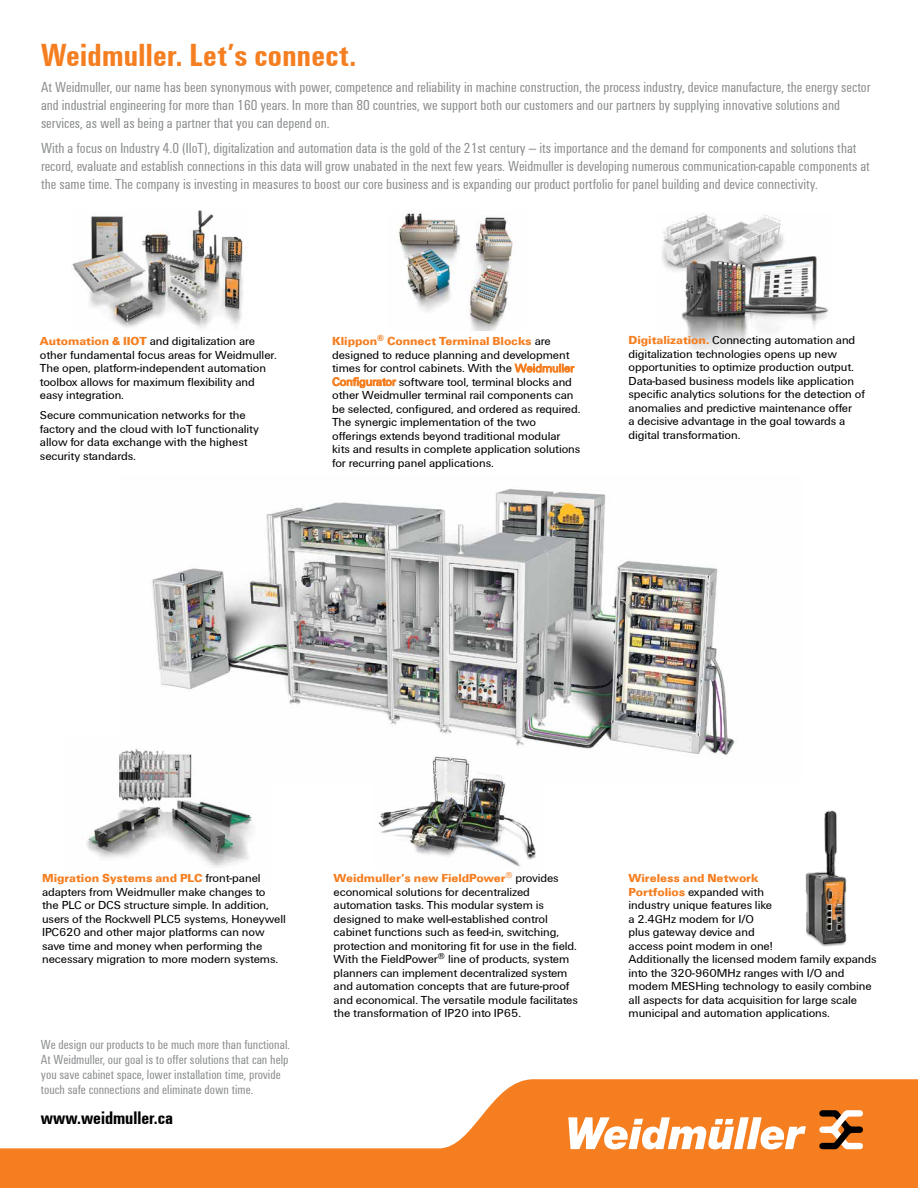
<style>
.page{position:relative;width:918px;height:1188px;background:#fff}
.page>*{position:absolute;margin:0;border:0;box-sizing:border-box;transform-origin:0 0}
.t1{font:700 33px "Weidmueller Condensed";letter-spacing:.01em;color:#f57e20}
.t2{font:700 18.75px "Weidmueller Condensed";color:#000}
.t3{font:15px/18px "Weidmueller Condensed";color:#8a8c8e}
.t4{font:13.5px/15px "Weidmueller Condensed";color:#8a8c8e}
.t5{font:12px/13.5px "Weidmueller";letter-spacing:-.005em;color:#000}
.s1{font-weight:700;color:#f57e20}
.s2{color:#f57e20}
</style>
<div class="page">
<svg style="left:0;top:1079px;width:918px;height:109px"></svg>
<svg style="left:568px;top:1117px;width:238px;height:33px"></svg>
<svg style="left:819px;top:1110px;width:44px;height:39px"></svg>
<img style="left:151px;top:489px;width:584px;height:267px">
<img style="left:374px;top:751px;width:171px;height:116px">
<img style="left:72px;top:210px;width:175px;height:118px">
<img style="left:86px;top:737px;width:186px;height:131px">
<svg style="left:515px;top:364px;width:59px;height:9px"></svg>
<svg style="left:332px;top:377px;width:64px;height:11px"></svg>
<img style="left:398px;top:213px;width:115px;height:118px">
<img style="left:662px;top:213px;width:166px;height:136px">
<img style="left:805px;top:810px;width:42px;height:137px">
<h1 class="t1" style="left:41px;top:31px;width:317px">Weidmuller. Let’s connect.</h1>
<p class="t3" style="left:41px;top:78px;width:831px">At Weidmuller, our name has been synonymous with power, competence and reliability in machine construction, the process industry, device manufacture, the energy sector and industrial engineering for more than 160 years. In more than 80 countries, we support both our customers and our partners by supplying innovative solutions and services, as well as being a partner that you can depend on.</p>
<p class="t3" style="left:41px;top:139px;width:831px">With a focus on Industry 4.0 (IIoT), digitalization and automation data is the gold of the 21st century — its importance and the demand for components and solutions that record, evaluate and establish connections in this data will grow unabated in the next few years. Weidmuller is developing numerous communication-capable components at the same time. The company is investing in measures to boost our core business and is expanding our product portfolio for panel building and device connectivity.</p>
<p class="t5" style="left:40px;top:334px;width:238px"><span class="s1">Automation &amp; IIOT</span> and digitalization are other fundamental focus areas for Weidmuller.<br>The open, platform-independent automation toolbox allows for maximum flexibility and easy integration.</p>
<p class="t5" style="left:40px;top:408px;width:220px">Secure communication networks for the factory and the cloud with IoT functionality allow for data exchange with the highest security standards.</p>
<p class="t5" style="left:332px;top:334px;width:250px"><span class="s1">Klippon</span><sup>®</sup> <span class="s1">Connect Terminal Blocks</span> are designed to reduce planning and development times for control cabinets. With the <span class="s2">Weidmuller Configurator</span> software tool, terminal blocks and other Weidmuller terminal rail components can be selected, configured, and ordered as required.<br>The synergic implementation of the two offerings extends beyond traditional modular kits and results in complete application solutions for recurring panel applications.</p>
<p class="t5" style="left:629px;top:333px;width:238px"><span class="s1">Digitalization.</span> Connecting automation and digitalization technologies opens up new opportunities to optimize production output.<br>Data-based business models like application specific analytics solutions for the detection of anomalies and predictive maintenance offer<br>a decisive advantage in the goal towards a digital transformation.</p>
<p class="t5" style="left:334px;top:871px;width:246px"><span class="s1">Weidmuller’s new FieldPower</span><sup>®</sup> provides economical solutions for decentralized automation tasks. This modular system is designed to make well-established control cabinet functions such as feed-in, switching, protection and monitoring fit for use in the field.<br>With the FieldPower<sup>®</sup> line of products, system planners can implement decentralized system and automation concepts that are future-proof and economical. The versatile module facilitates the transformation of IP20 into IP65.</p>
<p class="t5" style="left:42px;top:871px;width:245px"><span class="s1">Migration Systems and PLC</span> front-panel adapters from Weidmuller make changes to<br>the PLC or DCS structure simple. In addition, users of the Rockwell PLC5 systems, Honeywell IPC620 and other major platforms can now save time and money when performing the necessary migration to more modern systems.</p>
<p class="t5" style="left:629px;top:871px;width:249px"><span class="s1">Wireless and Network<br>Portfolios</span> expanded with<br>industry unique features like<br>a 2.4GHz modem for I/O<br>plus gateway device and<br>access point modem in one!<br>Additionally the licensed modem family expands into the 320-960MHz ranges with I/O and modem MESHing technology to easily combine all aspects for data acquisition for large scale municipal and automation applications.</p>
<p class="t4" style="left:41px;top:1037px;width:250px">We design our products to be much more than functional.<br>At Weidmuller, our goal is to offer solutions that can help you save cabinet space, lower installation time, provide touch safe connections and eliminate down time.</p>
<h2 class="t2" style="left:41px;top:1104px;width:134px">www.weidmuller.ca</h2>
</div>
